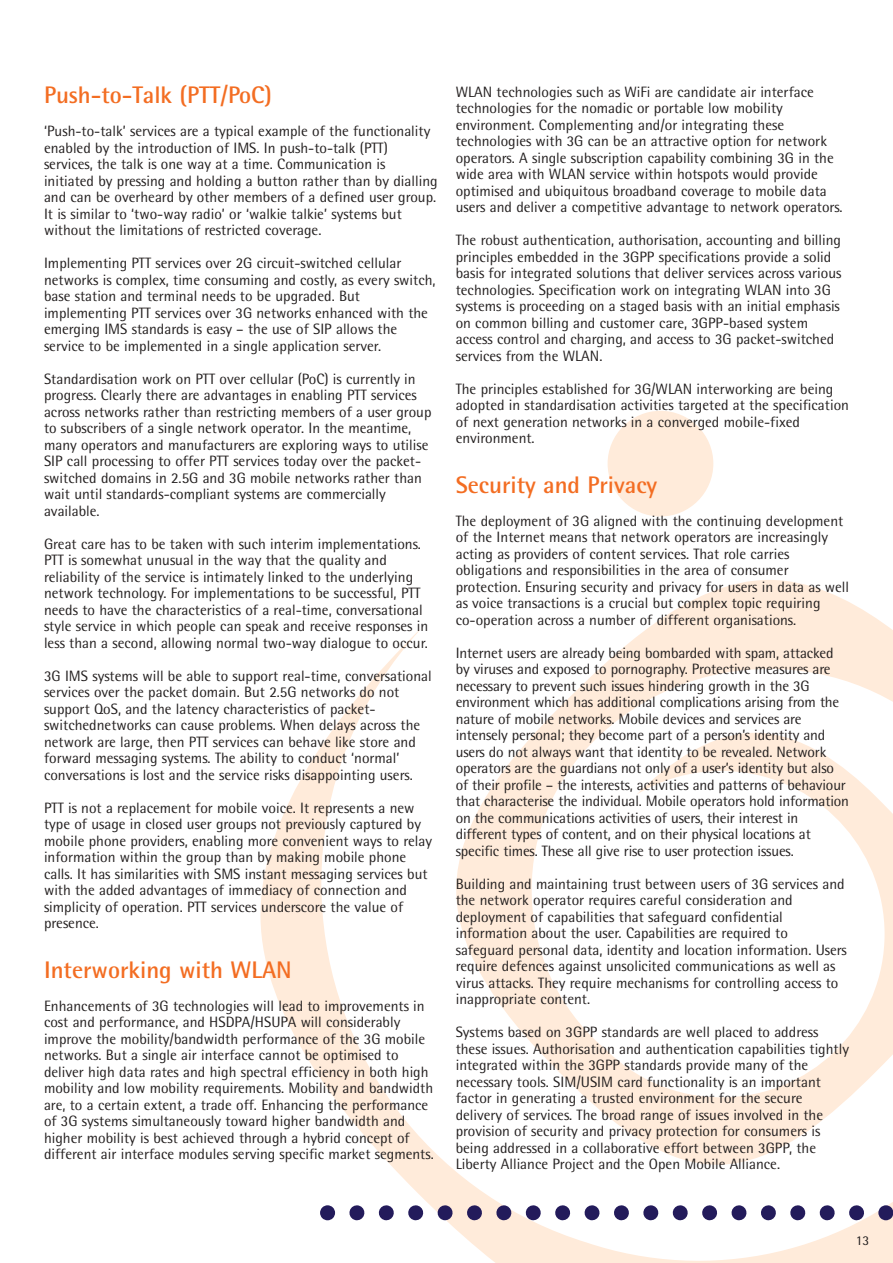
<style>
.page{position:relative;width:893px;height:1263px;background:#fff}
.page>*{position:absolute;margin:0;border:0;box-sizing:border-box;transform-origin:0 0}
.t1{font:700 24px "Rotis Semi Sans";color:#f36d22}
.t2{font:15px/16.5px "Rotis Semi Sans";color:#231f1f}
.t3{font:13.5px "Rotis Semi Sans";color:#231f1f}
</style>
<div class="page">
<svg style="left:260px;top:580px;width:632px;height:682px"></svg>
<div style="left:607px;top:411px;width:106px;height:106px;background:#ffebda;border-radius:50%"></div>
<svg style="left:320px;top:1205px;width:550px;height:15px"></svg>
<svg style="left:878px;top:1205px;width:14px;height:15px"></svg>
<h1 class="t1" style="left:44px;top:87px;width:229px">Push-to-Talk (PTT/PoC)</h1>
<p class="t2" style="left:44px;top:124px;width:395px">‘Push-to-talk’ services are a typical example of the functionality enabled by the introduction of IMS. In push-to-talk (PTT) services, the talk is one way at a time. Communication is initiated by pressing and holding a button rather than by dialling and can be overheard by other members of a defined user group.<br>It is similar to ‘two-way radio’ or ‘walkie talkie’ systems but without the limitations of restricted coverage.</p>
<p class="t2" style="left:44px;top:256px;width:393px">Implementing PTT services over 2G circuit-switched cellular networks is complex, time consuming and costly, as every switch, base station and terminal needs to be upgraded. But implementing PTT services over 3G networks enhanced with the emerging IMS standards is easy – the use of SIP allows the service to be implemented in a single application server.</p>
<p class="t2" style="left:44px;top:372px;width:389px">Standardisation work on PTT over cellular (PoC) is currently in progress. Clearly there are advantages in enabling PTT services across networks rather than restricting members of a user group to subscribers of a single network operator. In the meantime, many operators and manufacturers are exploring ways to utilise SIP call processing to offer PTT services today over the packet&shy;switched domains in 2.5G and 3G mobile networks rather than wait until standards-compliant systems are commercially available.</p>
<p class="t2" style="left:44px;top:537px;width:385px">Great care has to be taken with such interim implementations.<br>PTT is somewhat unusual in the way that the quality and reliability of the service is intimately linked to the underlying network technology. For implementations to be successful, PTT needs to have the characteristics of a real-time, conversational style service in which people can speak and receive responses in less than a second, allowing normal two-way dialogue to occur.</p>
<p class="t2" style="left:44px;top:669px;width:389px">3G IMS systems will be able to support real-time, conversational services over the packet domain. But 2.5G networks do not support QoS, and the latency characteristics of packet&shy;switchednetworks can cause problems. When delays across the network are large, then PTT services can behave like store and forward messaging systems. The ability to conduct ‘normal’ conversations is lost and the service risks disappointing users.</p>
<p class="t2" style="left:44px;top:801px;width:389px">PTT is not a replacement for mobile voice. It represents a new type of usage in closed user groups not previously captured by mobile phone providers, enabling more convenient ways to relay information within the group than by making mobile phone calls. It has similarities with SMS instant messaging services but with the added advantages of immediacy of connection and simplicity of operation. PTT services underscore the value of presence.</p>
<h1 class="t1" style="left:44px;top:961px;width:249px">Interworking with WLAN</h1>
<p class="t2" style="left:44px;top:999px;width:391px">Enhancements of 3G technologies will lead to improvements in cost and performance, and HSDPA/HSUPA will considerably improve the mobility/bandwidth performance of the 3G mobile networks. But a single air interface cannot be optimised to deliver high data rates and high spectral efficiency in both high mobility and low mobility requirements. Mobility and bandwidth are, to a certain extent, a trade off. Enhancing the performance of 3G systems simultaneously toward higher bandwidth and higher mobility is best achieved through a hybrid concept of different air interface modules serving specific market segments.</p>
<p class="t2" style="left:455px;top:85px;width:388px">WLAN technologies such as WiFi are candidate air interface technologies for the nomadic or portable low mobility environment. Complementing and/or integrating these technologies with 3G can be an attractive option for network operators. A single subscription capability combining 3G in the wide area with WLAN service within hotspots would provide optimised and ubiquitous broadband coverage to mobile data users and deliver a competitive advantage to network operators.</p>
<p class="t2" style="left:455px;top:234px;width:387px">The robust authentication, authorisation, accounting and billing principles embedded in the 3GPP specifications provide a solid basis for integrated solutions that deliver services across various technologies. Specification work on integrating WLAN into 3G systems is proceeding on a staged basis with an initial emphasis on common billing and customer care, 3GPP-based system access control and charging, and access to 3G packet-switched services from the WLAN.</p>
<p class="t2" style="left:455px;top:382px;width:395px">The principles established for 3G/WLAN interworking are being adopted in standardisation activities targeted at the specification of next generation networks in a converged mobile-fixed environment.</p>
<h1 class="t1" style="left:455px;top:476px;width:203px">Security and Privacy</h1>
<p class="t2" style="left:455px;top:514px;width:395px">The deployment of 3G aligned with the continuing development of the Internet means that network operators are increasingly acting as providers of content services. That role carries obligations and responsibilities in the area of consumer protection. Ensuring security and privacy for users in data as well as voice transactions is a crucial but complex topic requiring co-operation across a number of different organisations.</p>
<p class="t2" style="left:455px;top:646px;width:395px">Internet users are already being bombarded with spam, attacked by viruses and exposed to pornography. Protective measures are necessary to prevent such issues hindering growth in the 3G environment which has additional complications arising from the nature of mobile networks. Mobile devices and services are intensely personal; they become part of a person’s identity and users do not always want that identity to be revealed. Network operators are the guardians not only of a user’s identity but also of their profile – the interests, activities and patterns of behaviour that characterise the individual. Mobile operators hold information on the communications activities of users, their interest in different types of content, and on their physical locations at specific times. These all give rise to user protection issues.</p>
<p class="t2" style="left:455px;top:877px;width:392px">Building and maintaining trust between users of 3G services and the network operator requires careful consideration and deployment of capabilities that safeguard confidential information about the user. Capabilities are required to safeguard personal data, identity and location information. Users require defences against unsolicited communications as well as virus attacks. They require mechanisms for controlling access to inappropriate content.</p>
<p class="t2" style="left:455px;top:1026px;width:395px">Systems based on 3GPP standards are well placed to address these issues. Authorisation and authentication capabilities tightly integrated within the 3GPP standards provide many of the necessary tools. SIM/USIM card functionality is an important factor in generating a trusted environment for the secure delivery of services. The broad range of issues involved in the provision of security and privacy protection for consumers is being addressed in a collaborative effort between 3GPP, the Liberty Alliance Project and the Open Mobile Alliance.</p>
<p class="t3" style="left:855px;top:1236px;width:15px">13</p>
</div>
